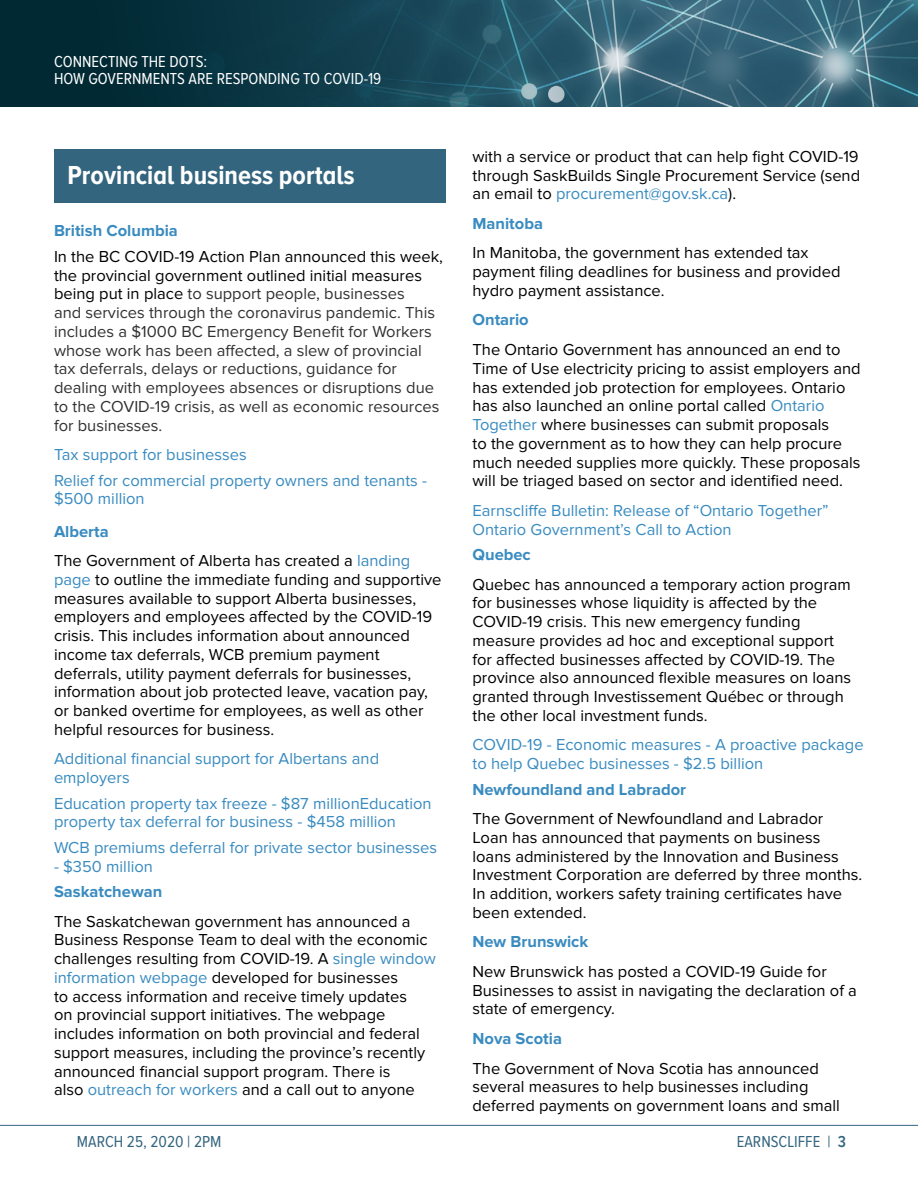
<style>
.page{position:relative;width:918px;height:1188px;background:#fff}
.page>*{position:absolute;margin:0;border:0;box-sizing:border-box;transform-origin:0 0}
.t1{font:700 27px "Proxima Nova A Cond";color:#fff}
.t2{font:16.5px/18.8px "Proxima Nova";color:#000}
.t3{font:16.5px/18.8px "Proxima Nova";color:#398bc0}
.t4{font:16.5px/18.8px "Proxima Nova";color:#313132}
.t5{font:700 16.5px "Proxima Nova";color:#398bc0}
.t6{font:16.5px/16.5px "Proxima Nova A Cond";color:#fff}
.t7{font:16.5px "Proxima Nova A Cond";color:#34657f}
.s1{color:#000}
.s2{font-weight:700;color:#398bc0}
.s3{color:#398bc0}
.s4{font-weight:600}
</style>
<div class="page">
<img style="left:0;top:0;width:918px;height:107px">
<hr style="left:0;top:1125px;width:918px;height:1px;background:#34657f">
<div style="left:54px;top:149px;width:392px;height:54px;background:#34657f"></div>
<p class="t6" style="left:54px;top:53px;width:329px">CONNECTING THE DOTS:<br>HOW GOVERNMENTS ARE RESPONDING TO COVID-19</p>
<h1 class="t1" style="left:68px;top:160px;width:289px">Provincial business portals</h1>
<p class="t5" style="left:54px;top:221px;width:125px">British Columbia</p>
<p class="t4" style="left:54px;top:247px;width:391px"><span class="s1">In the BC COVID-19 Action Plan announced this week, the provincial government outlined initial measures being put in place</span> to support people, businesses<br>and services through the coronavirus pandemic. This includes a $1000 BC Emergency Benefit for Workers whose work has been affected, a slew of provincial tax deferrals, delays or reductions, guidance for dealing with employees absences or disruptions due to the COVID-19 crisis, as well as economic resources for businesses.</p>
<p class="t3" style="left:54px;top:442px;width:375px;line-height:25.5px">Tax support for businesses<br>Relief for commercial property owners and tenants -</p>
<p class="t3" style="left:54px;top:490px;width:92px">$500 million</p>
<p class="t2" style="left:54px;top:517px;width:358px;line-height:29.5px"><span class="s2">Alberta<br></span>The Government of Alberta has created a <span class="s3">landing</span></p>
<p class="t2" style="left:54px;top:570px;width:389px"><span class="s3">page</span> to outline the immediate funding and supportive measures available to support Alberta businesses, employers and employees affected by the COVID-19 crisis. This includes information about announced income tax deferrals, WCB premium payment deferrals, utility payment deferrals for businesses, information about job protected leave, vacation pay, or banked overtime for employees, as well as other helpful resources for business.</p>
<p class="t3" style="left:54px;top:750px;width:327px">Additional financial support for Albertans and employers</p>
<p class="t3" style="left:54px;top:794px;width:379px">Education property tax freeze - $87 millionEducation property tax deferral for business - $458 million</p>
<p class="t3" style="left:54px;top:838px;width:385px">WCB premiums deferral for private sector businesses</p>
<p class="t3" style="left:54px;top:857px;width:100px">- $350 million</p>
<p class="t5" style="left:54px;top:882px;width:110px">Saskatchewan</p>
<p class="t2" style="left:54px;top:912px;width:384px">The Saskatchewan government has announced a Business Response Team to deal with the economic challenges resulting from COVID-19. A <span class="s3">single window information webpage</span> developed for businesses<br>to access information and receive timely updates<br>on provincial support initiatives. The webpage includes information on both provincial and federal support measures, including the province’s recently announced financial support program. There is<br>also <span class="s3">outreach for workers</span> and a call out to anyone</p>
<p class="t7" style="left:77px;top:1133px;width:146px">MARCH 25, 2020 | 2PM</p>
<p class="t2" style="left:473px;top:147px;width:389px;text-align:justify">with a service or product that can help fight COVID-19 through SaskBuilds Single Procurement Service (send an email to <span class="s3">procurement@gov.sk.ca</span>).</p>
<p class="t5" style="left:473px;top:214px;width:72px">Manitoba</p>
<p class="t2" style="left:473px;top:244px;width:370px">In Manitoba, the government has extended tax payment filing deadlines for business and provided hydro payment assistance.</p>
<p class="t5" style="left:473px;top:310px;width:58px">Ontario</p>
<p class="t2" style="left:473px;top:340px;width:390px">The Ontario Government has announced an end to Time of Use electricity pricing to assist employers and has extended job protection for employees. Ontario has also launched an online portal called <span class="s3">Ontario Together</span> where businesses can submit proposals<br>to the government as to how they can help procure much needed supplies more quickly. These proposals will be triaged based on sector and identified need.</p>
<p class="t3" style="left:473px;top:501px;width:358px">Earnscliffe Bulletin: Release of “Ontario Together”<br>Ontario Government’s Call to Action</p>
<p class="t5" style="left:473px;top:545px;width:60px">Quebec</p>
<p class="t2" style="left:473px;top:575px;width:380px">Quebec has announced a temporary action program for businesses whose liquidity is affected by the COVID-19 crisis. This new emergency funding measure provides ad hoc and exceptional support for affected businesses affected by COVID-19. The province also announced flexible measures on loans granted through Investissement Québec or through the other local investment funds.</p>
<p class="t3" style="left:473px;top:736px;width:393px">COVID-19 - Economic measures - A proactive package to help Quebec businesses - $2.5 billion</p>
<p class="t5" style="left:473px;top:780px;width:215px">Newfoundland and Labrador</p>
<p class="t2" style="left:473px;top:810px;width:391px">The Government of Newfoundland and Labrador Loan has announced that payments on business loans administered by the Innovation and Business Investment Corporation are deferred by three months.<br>In addition, workers safety training certificates have been extended.</p>
<p class="t5" style="left:473px;top:932px;width:117px">New Brunswick</p>
<p class="t2" style="left:473px;top:962px;width:386px">New Brunswick has posted a COVID-19 Guide for<br>Businesses to assist in navigating the declaration of a state of emergency.</p>
<p class="t5" style="left:473px;top:1029px;width:91px">Nova Scotia</p>
<p class="t2" style="left:473px;top:1059px;width:369px">The Government of Nova Scotia has announced several measures to help businesses including deferred payments on government loans and small</p>
<p class="t7" style="left:737px;top:1133px;width:111px">EARNSCLIFFE | <span class="s4">3</span></p>
</div>
